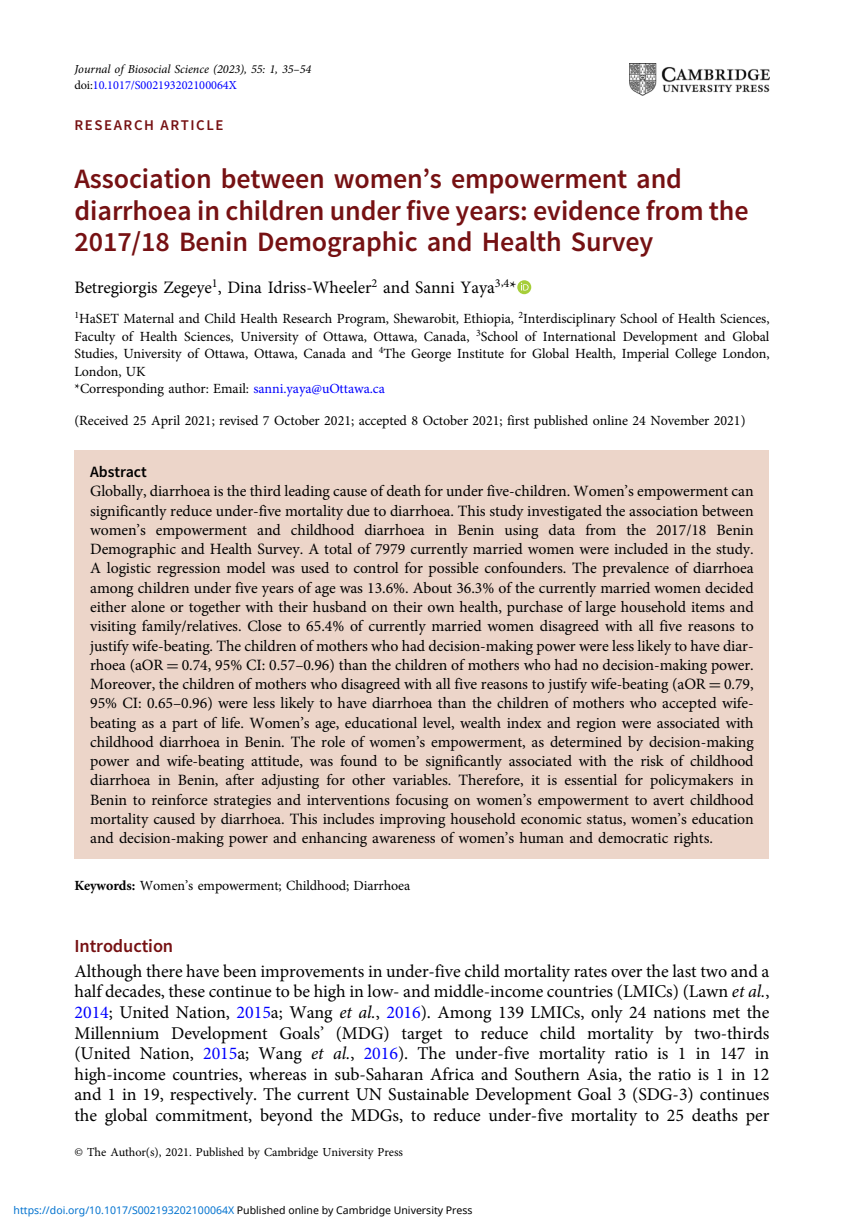
<style>
.page{position:relative;width:864px;height:1226px;background:#fff}
.page>*{position:absolute;margin:0;border:0;box-sizing:border-box;transform-origin:0 0}
.t1{font:28px/31.5px "Adv OT031 da 8 bf";color:#761113}
.t2{font:18.38px "Adv OT031 da 8 bf";color:#761113}
.t3{font:18.03px/20.7px "Adv OT1 ef 757 c 0";color:#000;text-align:justify}
.t4{font:17.5px "Adv OT1 ef 757 c 0";color:#000}
.t5{font:15.75px/19.2px "Adv OT1 ef 757 c 0";color:#000;text-align:justify}
.t6{font:15.75px "Adv OT031 da 8 bf";color:#000}
.t7{font:14.88px "Adv OT031 da 8 bf";letter-spacing:.11em;color:#761113}
.t8{font:14px/17.5px "Adv OT1 ef 757 c 0";color:#000}
.t9{font:12.25px "Adv OT1 ef 757 c 0";color:#000}
.t10{font:12.25px "Adv OT7 d 6 df 7 ab.I";color:#000}
.t11{font:12.25px "Adv OT1 ef 757 c 0";color:#00f}
.t12{font:10.5px "Noto Sans";color:#0172cf}
.s1{font-style:inherit}
.s2{color:#000}
.s3{color:#00f}
.s4{font-family:"Adv OT6 b 1 ec 377"}
.s5{font-family:"Adv O Tb 65 e 897 d.B"}
.s6{font-family:"Adv OT7 d 6 df 7 ab.I"}
</style>
<div class="page">
<svg style="left:517px;top:280px;width:14px;height:14px"></svg>
<svg style="left:520px;top:283px;width:8px;height:7px"></svg>
<div style="left:74px;top:451px;width:695px;height:407px;background:#ecd5c9"></div>
<img style="left:629px;top:64px;width:140px;height:31px">
<p class="t10" style="left:74px;top:64px;width:238px">Journal of Biosocial Science (2023), 55: 1, 35<span class="s1">–</span>54</p>
<p class="t11" style="left:74px;top:80px;width:164px"><span class="s2">doi:</span>10.1017/S002193202100064X</p>
<p class="t7" style="left:74px;top:120px;width:150px">RESEARCH ARTICLE</p>
<h1 class="t1" style="left:74px;top:165px;width:675px">Association between women<span class="s1">’</span>s empowerment and diarrhoea in children under five years: evidence from the<br>2017/18 Benin Demographic and Health Survey</h1>
<p class="t4" style="left:74px;top:281px;width:443px">Betregiorgis Zegeye<sup>1</sup>, Dina Idriss-Wheeler<sup>2</sup> and Sanni Yaya<sup>3</sup><sup>,</sup><sup>4</sup>*</p>
<p class="t8" style="left:74px;top:311px;width:696px"><sup>1</sup>HaSET Maternal and Child Health Research Program, Shewarobit, Ethiopia, <sup>2</sup>Interdisciplinary School of Health Sciences, Faculty of Health Sciences, University of Ottawa, Ottawa, Canada, <sup>3</sup>School of International Development and Global Studies, University of Ottawa, Ottawa, Canada and <sup>4</sup>The George Institute for Global Health, Imperial College London, London, UK<br>*Corresponding author: Email: <span class="s3">sanni.yaya@uOttawa.ca</span></p>
<p class="t8" style="left:74px;top:412px;width:672px">(Received 25 April 2021; revised 7 October 2021; accepted 8 October 2021; first published online 24 November 2021)</p>
<p class="t6" style="left:90px;top:466px;width:58px">Abstract</p>
<p class="t5" style="left:90px;top:483px;width:664px">Globally, diarrhoea is the third leading cause of death for under five-children. Women<span class="s1">’</span>s empowerment can significantly reduce under-five mortality due to diarrhoea. This study investigated the association between women<span class="s1">’</span>s empowerment and childhood diarrhoea in Benin using data from the 2017/18 Benin Demographic and Health Survey. A total of 7979 currently married women were included in the study.<br>A logistic regression model was used to control for possible confounders. The prevalence of diarrhoea among children under five years of age was 13.6%. About 36.3% of the currently married women decided either alone or together with their husband on their own health, purchase of large household items and visiting family/relatives. Close to 65.4% of currently married women disagreed with all five reasons to justify wife-beating. The children of mothers who had decision-making power were less likely to have diar&shy;rhoea (aOR <span class="s4">=</span> 0.74, 95% CI: 0.57<span class="s1">–</span>0.96) than the children of mothers who had no decision-making power.<br>Moreover, the children of mothers who disagreed with all five reasons to justify wife-beating (aOR <span class="s4">=</span> 0.79, 95% CI: 0.65<span class="s1">–</span>0.96) were less likely to have diarrhoea than the children of mothers who accepted wife&shy;beating as a part of life. Women<span class="s1">’</span>s age, educational level, wealth index and region were associated with childhood diarrhoea in Benin. The role of women<span class="s1">’</span>s empowerment, as determined by decision-making power and wife-beating attitude, was found to be significantly associated with the risk of childhood diarrhoea in Benin, after adjusting for other variables. Therefore, it is essential for policymakers in Benin to reinforce strategies and interventions focusing on women<span class="s1">’</span>s empowerment to avert childhood mortality caused by diarrhoea. This includes improving household economic status, women<span class="s1">’</span>s education and decision-making power and enhancing awareness of women<span class="s1">’</span>s human and democratic rights.</p>
<p class="t8" style="left:74px;top:878px;width:337px"><span class="s5">Keywords:</span> Women<span class="s1">’</span>s empowerment; Childhood; Diarrhoea</p>
<p class="t2" style="left:74px;top:938px;width:100px">Introduction</p>
<p class="t3" style="left:74px;top:962px;width:696px">Although there have been improvements in under-five child mortality rates over the last two and a half decades, these continue to be high in low- and middle-income countries (LMICs) (Lawn <span class="s6">et al.</span>, <span class="s3">2014</span>; United Nation, <span class="s3">2015</span>a; Wang <span class="s6">et al.</span>, <span class="s3">2016</span>). Among 139 LMICs, only 24 nations met the Millennium Development Goals<span class="s1">’</span> (MDG) target to reduce child mortality by two-thirds (United Nation, <span class="s3">2015</span>a; Wang <span class="s6">et al.</span>, <span class="s3">2016</span>). The under-five mortality ratio is 1 in 147 in high-income countries, whereas in sub-Saharan Africa and Southern Asia, the ratio is 1 in 12 and 1 in 19, respectively. The current UN Sustainable Development Goal 3 (SDG-3) continues the global commitment, beyond the MDGs, to reduce under-five mortality to 25 deaths per</p>
<p class="t9" style="left:74px;top:1146px;width:330px">© The Author(s), 2021. Published by Cambridge University Press</p>
<p class="t12" style="left:14px;top:1202px;width:460px">https://doi.org/10.1017/S002193202100064X <span class="s2">Published online by Cambridge University Press</span></p>
</div>
